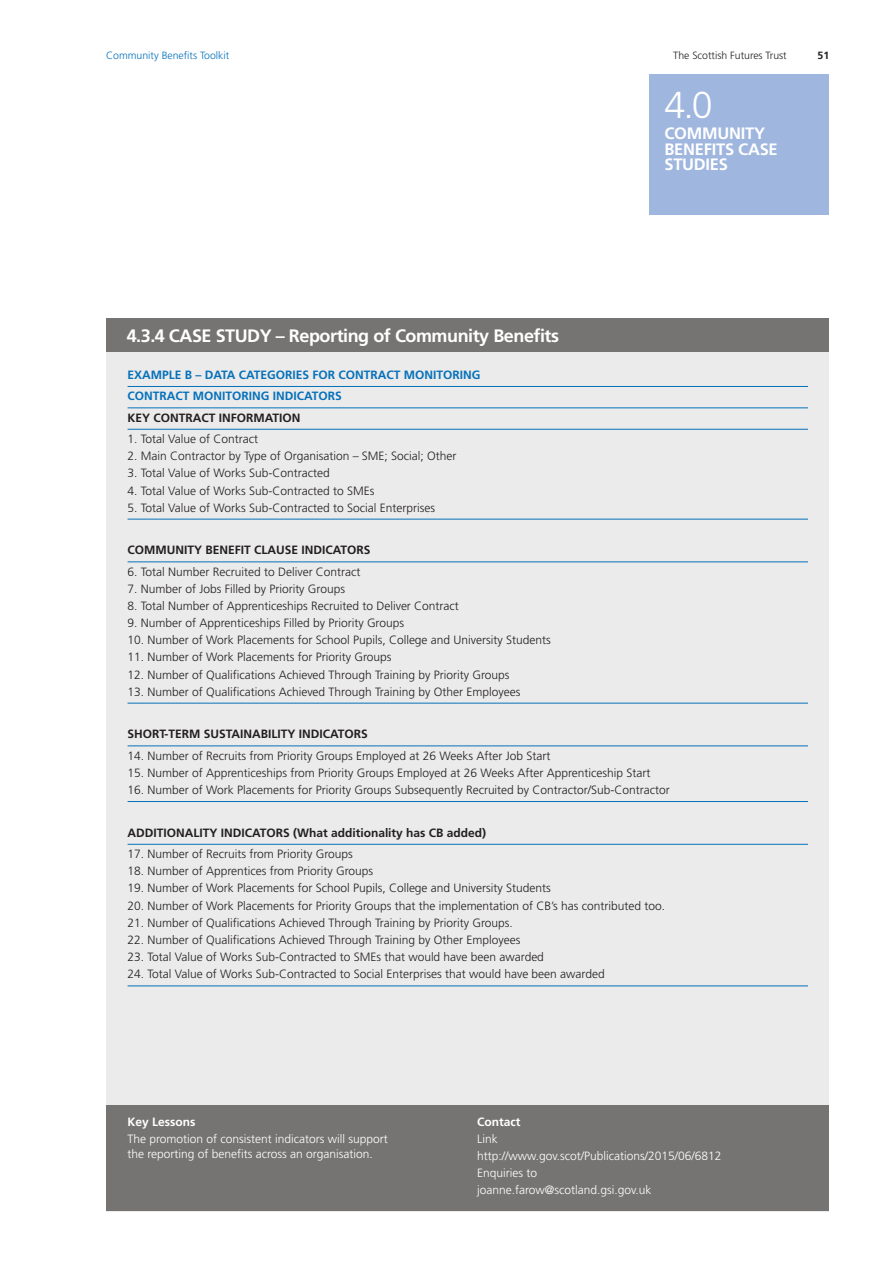
<style>
.page{position:relative;width:893px;height:1263px;background:#fff}
.page>*{position:absolute;margin:0;border:0;box-sizing:border-box;transform-origin:0 0}
.t1{font:300 37.5px "Frutiger";color:#fff}
.t2{font:700 18px "Frutiger";letter-spacing:-.025em;color:#fff}
.t3{font:700 16.5px/15.5px "Frutiger";letter-spacing:-.015em;color:#fff}
.t4{font:300 12px "Frutiger";color:#231f20}
.t5{font:300 12px/17.1px "Frutiger";color:#fff}
.t6{font:700 12px "Frutiger";color:#231f20}
.t7{font:700 12px/21.5px "Frutiger";color:#0671ba}
.t8{font:700 12px "Frutiger";color:#fff}
.t9{font:300 10.5px "Frutiger";color:#0671ba}
.t10{font:300 10.5px "Frutiger";color:#231f20}
.t11{font:700 10.5px "Frutiger";color:#231f20}
</style>
<div class="page">
<div style="left:106px;top:349px;width:723px;height:863px;background:#ebebeb"></div>
<hr style="left:128px;top:386px;width:680px;height:1px;background:#0671ba">
<hr style="left:128px;top:407px;width:680px;height:1px;background:#0671ba">
<hr style="left:128px;top:429px;width:680px;height:1px;background:#0671ba">
<hr style="left:128px;top:519px;width:680px;height:1px;background:#0671ba">
<hr style="left:128px;top:562px;width:680px;height:1px;background:#0671ba">
<hr style="left:128px;top:703px;width:680px;height:1px;background:#0671ba">
<hr style="left:128px;top:746px;width:680px;height:1px;background:#0671ba">
<hr style="left:128px;top:801px;width:680px;height:1px;background:#0671ba">
<hr style="left:128px;top:844px;width:680px;height:1px;background:#0671ba">
<hr style="left:128px;top:986px;width:680px;height:1px;background:#0671ba">
<div style="left:106px;top:1106px;width:723px;height:105px;background:#767473"></div>
<div style="left:106px;top:319px;width:723px;height:33px;background:#767473"></div>
<div style="left:649px;top:74px;width:180px;height:141px;background:#9fb6de"></div>
<p class="t9" style="left:106px;top:51px;width:124px">Community Benefits Toolkit</p>
<p class="t10" style="left:673px;top:51px;width:115px">The Scottish Futures Trust</p>
<p class="t11" style="left:817px;top:51px;width:13px">51</p>
<h2 class="t2" style="left:127px;top:329px;width:434px">4.3.4 CASE STUDY – Reporting of Community Benefits</h2>
<h1 class="t1" style="left:664px;top:89px;width:50px">4.0</h1>
<h3 class="t3" style="left:664px;top:127px;width:115px">COMMUNITY<br>BENEFITS CASE<br>STUDIES</h3>
<p class="t7" style="left:128px;top:365px;width:354px">EXAMPLE B – DATA CATEGORIES FOR CONTRACT MONITORING<br>CONTRACT MONITORING INDICATORS</p>
<p class="t6" style="left:128px;top:413px;width:174px">KEY CONTRACT INFORMATION</p>
<p class="t4" style="left:128px;top:434px;width:132px">1. Total Value of Contract</p>
<p class="t4" style="left:128px;top:451px;width:330px">2. Main Contractor by Type of Organisation – SME; Social; Other</p>
<p class="t4" style="left:128px;top:468px;width:204px">3. Total Value of Works Sub-Contracted</p>
<p class="t4" style="left:128px;top:486px;width:248px">4. Total Value of Works Sub-Contracted to SMEs</p>
<p class="t4" style="left:128px;top:503px;width:309px">5. Total Value of Works Sub-Contracted to Social Enterprises</p>
<p class="t6" style="left:128px;top:545px;width:244px">COMMUNITY BENEFIT CLAUSE INDICATORS</p>
<p class="t4" style="left:128px;top:567px;width:234px">6. Total Number Recruited to Deliver Contract</p>
<p class="t4" style="left:128px;top:584px;width:219px">7. Number of Jobs Filled by Priority Groups</p>
<p class="t4" style="left:128px;top:601px;width:333px">8. Total Number of Apprenticeships Recruited to Deliver Contract</p>
<p class="t4" style="left:128px;top:618px;width:278px">9. Number of Apprenticeships Filled by Priority Groups</p>
<p class="t4" style="left:128px;top:635px;width:425px">10. Number of Work Placements for School Pupils, College and University Students</p>
<p class="t4" style="left:128px;top:652px;width:265px">11. Number of Work Placements for Priority Groups</p>
<p class="t4" style="left:128px;top:670px;width:383px">12. Number of Qualifications Achieved Through Training by Priority Groups</p>
<p class="t4" style="left:128px;top:687px;width:394px">13. Number of Qualifications Achieved Through Training by Other Employees</p>
<p class="t6" style="left:128px;top:729px;width:242px">SHORT-TERM SUSTAINABILITY INDICATORS</p>
<p class="t4" style="left:128px;top:751px;width:424px">14. Number of Recruits from Priority Groups Employed at 26 Weeks After Job Start</p>
<p class="t4" style="left:128px;top:768px;width:524px">15. Number of Apprenticeships from Priority Groups Employed at 26 Weeks After Apprenticeship Start</p>
<p class="t4" style="left:128px;top:785px;width:544px">16. Number of Work Placements for Priority Groups Subsequently Recruited by Contractor/Sub-Contractor</p>
<p class="t6" style="left:128px;top:828px;width:360px">ADDITIONALITY INDICATORS (What additionality has CB added)</p>
<p class="t4" style="left:128px;top:849px;width:227px">17. Number of Recruits from Priority Groups</p>
<p class="t4" style="left:128px;top:866px;width:247px">18. Number of Apprentices from Priority Groups</p>
<p class="t4" style="left:128px;top:883px;width:425px">19. Number of Work Placements for School Pupils, College and University Students</p>
<p class="t4" style="left:128px;top:901px;width:539px">20. Number of Work Placements for Priority Groups that the implementation of CB’s has contributed too.</p>
<p class="t4" style="left:128px;top:918px;width:387px">21. Number of Qualifications Achieved Through Training by Priority Groups.</p>
<p class="t4" style="left:128px;top:935px;width:394px">22. Number of Qualifications Achieved Through Training by Other Employees</p>
<p class="t4" style="left:128px;top:952px;width:418px">23. Total Value of Works Sub-Contracted to SMEs that would have been awarded</p>
<p class="t4" style="left:128px;top:969px;width:479px">24. Total Value of Works Sub-Contracted to Social Enterprises that would have been awarded</p>
<p class="t8" style="left:128px;top:1117px;width:69px">Key Lessons</p>
<p class="t5" style="left:128px;top:1132px;width:262px;line-height:15px">The promotion of consistent indicators will support the reporting of benefits across an organisation.</p>
<p class="t8" style="left:477px;top:1117px;width:45px">Contact</p>
<p class="t5" style="left:477px;top:1131px;width:246px">Link http://www.gov.scot/Publications/2015/06/6812<br>Enquiries to<br>joanne.farow@scotland.gsi.gov.uk</p>
</div>
